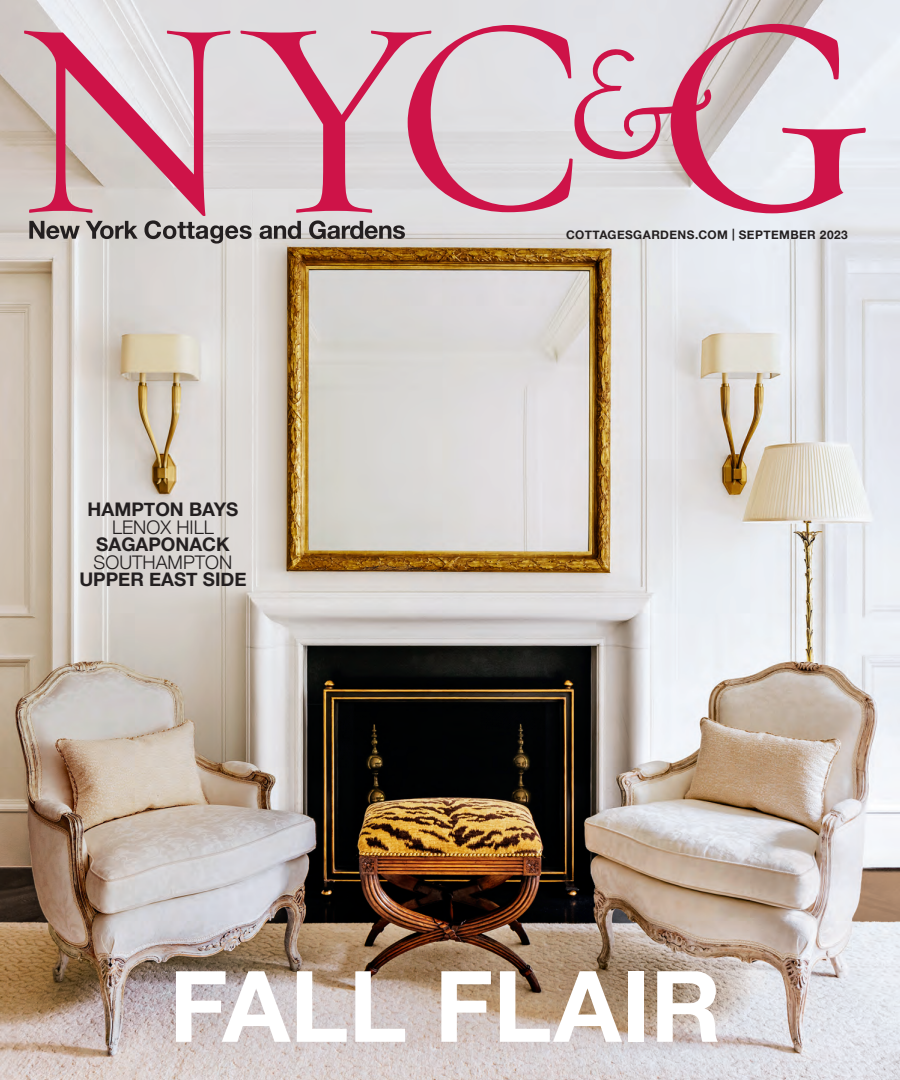
<style>
.page{position:relative;width:900px;height:1080px;background:#fff}
.page>*{position:absolute;margin:0;border:0;box-sizing:border-box;transform-origin:0 0}
.t1{font:700 98.75px "Helvetica Neue";color:#fff}
.t2{font:700 18.75px "Helvetica Neue";color:#231f20}
.t3{font:300 18.75px "Helvetica Neue";color:#231f20}
.t4{font:700 11.88px "Helvetica Neue";letter-spacing:.035em;color:#231f20}
</style>
<div class="page">
<img style="left:0;top:0;width:900px;height:1080px">
<div style="left:99px;top:895px;width:693px;height:185px;background:#231f20;opacity:.06"></div>
<svg style="left:24px;top:24px;width:843px;height:220px;background:#d7b7c1"></svg>
<p class="t2" style="left:88px;top:495px;width:152px">HAMPTON BAYS</p>
<p class="t3" style="left:112px;top:512px;width:103px">LENOX HILL</p>
<p class="t2" style="left:96px;top:530px;width:135px">SAGAPONACK</p>
<p class="t3" style="left:94px;top:547px;width:140px">SOUTHAMPTON</p>
<p class="t2" style="left:79px;top:565px;width:169px">UPPER EAST SIDE</p>
<p class="t4" style="left:566px;top:225px;width:283px">COTTAGESGARDENS.COM | SEPTEMBER 2023</p>
<p class="t1" style="left:169px;top:929px;width:554px">FALL FLAIR</p>
</div>
